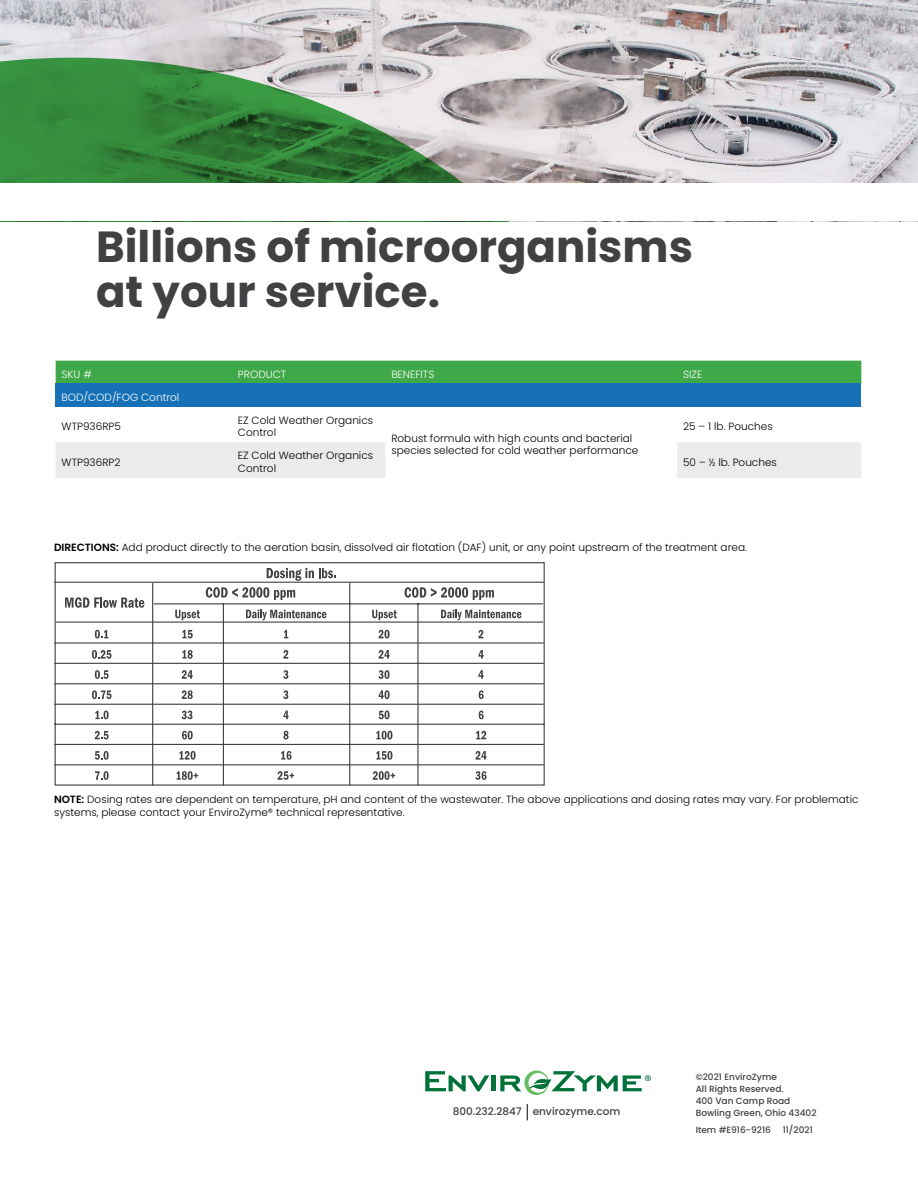
<style>
.page{position:relative;width:918px;height:1188px;background:#fff}
.page>*{position:absolute;margin:0;border:0;box-sizing:border-box;transform-origin:0 0}
.t1{font:700 43.5px/45px "Poppins";color:#414042}
.t2{font:300 10.5px/12.6px "Poppins";color:#000}
.t3{font:300 10.5px "Poppins";color:#fff}
.t4{font:500 10.5px "Poppins";color:#414042}
.t5{font:500 9px/12px "Poppins";color:#414042}
.s1{font-weight:600}
</style>
<div class="page">
<img style="left:0;top:0;width:918px;height:183px">
<svg style="left:0;top:58px;width:652px;height:125px;background:#79a17b"></svg>
<div style="left:56px;top:361px;width:805px;height:23px;background:#3fa949"></div>
<div style="left:56px;top:384px;width:805px;height:23px;background:#1771b7"></div>
<svg style="left:56px;top:442px;width:805px;height:36px"></svg>
<svg style="left:425px;top:1071px;width:64px;height:20px"></svg>
<hr style="left:491px;top:1075px;width:4px;height:16px;background:#007239">
<svg style="left:500px;top:1071px;width:151px;height:24px"></svg>
<svg style="left:527px;top:1104px;width:1px;height:16px"></svg>
<svg style="left:54px;top:562px;width:491px;height:224px"></svg>
<svg style="left:175px;top:610px;width:25px;height:10px"></svg>
<svg style="left:182px;top:630px;width:11px;height:8px"></svg>
<svg style="left:182px;top:650px;width:11px;height:9px"></svg>
<svg style="left:182px;top:670px;width:11px;height:9px"></svg>
<svg style="left:182px;top:690px;width:11px;height:9px"></svg>
<svg style="left:182px;top:711px;width:10px;height:8px"></svg>
<svg style="left:182px;top:731px;width:11px;height:8px"></svg>
<svg style="left:180px;top:751px;width:16px;height:9px"></svg>
<svg style="left:177px;top:771px;width:21px;height:9px"></svg>
<svg style="left:246px;top:610px;width:80px;height:10px"></svg>
<svg style="left:284px;top:630px;width:4px;height:8px"></svg>
<svg style="left:283px;top:650px;width:5px;height:9px"></svg>
<svg style="left:283px;top:670px;width:5px;height:9px"></svg>
<svg style="left:283px;top:690px;width:5px;height:9px"></svg>
<svg style="left:283px;top:711px;width:6px;height:8px"></svg>
<svg style="left:283px;top:731px;width:6px;height:8px"></svg>
<svg style="left:281px;top:751px;width:11px;height:9px"></svg>
<svg style="left:278px;top:771px;width:16px;height:9px"></svg>
<svg style="left:372px;top:610px;width:25px;height:10px"></svg>
<svg style="left:379px;top:630px;width:11px;height:8px"></svg>
<svg style="left:379px;top:650px;width:11px;height:9px"></svg>
<svg style="left:379px;top:670px;width:11px;height:9px"></svg>
<svg style="left:379px;top:690px;width:11px;height:9px"></svg>
<svg style="left:379px;top:711px;width:11px;height:8px"></svg>
<svg style="left:376px;top:731px;width:16px;height:8px"></svg>
<svg style="left:376px;top:751px;width:16px;height:9px"></svg>
<svg style="left:373px;top:771px;width:22px;height:9px"></svg>
<svg style="left:441px;top:610px;width:80px;height:10px"></svg>
<svg style="left:478px;top:630px;width:5px;height:8px"></svg>
<svg style="left:478px;top:650px;width:6px;height:9px"></svg>
<svg style="left:478px;top:670px;width:6px;height:9px"></svg>
<svg style="left:479px;top:690px;width:5px;height:9px"></svg>
<svg style="left:479px;top:711px;width:5px;height:8px"></svg>
<svg style="left:476px;top:731px;width:10px;height:8px"></svg>
<svg style="left:476px;top:751px;width:11px;height:9px"></svg>
<svg style="left:475px;top:771px;width:12px;height:9px"></svg>
<hr style="left:54px;top:582px;width:490px;height:1px;background:#414042">
<hr style="left:54px;top:764px;width:490px;height:1px;background:#414042">
<h1 class="t1" style="left:96px;top:225px;width:598px">Billions of microorganisms at your service.</h1>
<p class="t3" style="left:62px;top:368px;width:32px">SKU #</p>
<p class="t3" style="left:238px;top:368px;width:50px">PRODUCT</p>
<p class="t3" style="left:391px;top:368px;width:45px">BENEFITS</p>
<p class="t3" style="left:683px;top:368px;width:21px">SIZE</p>
<p class="t3" style="left:62px;top:391px;width:119px">BOD/COD/FOG Control</p>
<p class="t2" style="left:62px;top:420px;width:61px">WTP936RP5</p>
<p class="t2" style="left:238px;top:414px;width:137px">EZ Cold Weather Organics<br>Control</p>
<p class="t2" style="left:391px;top:432px;width:249px">Robust formula with high counts and bacterial species selected for cold weather performance</p>
<p class="t2" style="left:683px;top:420px;width:91px">25 – 1 lb. Pouches</p>
<p class="t2" style="left:62px;top:456px;width:60px">WTP936RP2</p>
<p class="t2" style="left:238px;top:449px;width:137px">EZ Cold Weather Organics<br>Control</p>
<p class="t2" style="left:683px;top:456px;width:95px">50 – ½ lb. Pouches</p>
<p class="t2" style="left:54px;top:542px;width:695px"><span class="s1">DIRECTIONS:</span> Add product directly to the aeration basin, dissolved air flotation (DAF) unit, or any point upstream of the treatment area.</p>
<p class="t2" style="left:54px;top:794px;width:806px"><span class="s1">NOTE:</span> Dosing rates are dependent on temperature, pH and content of the wastewater. The above applications and dosing rates may vary. For problematic systems, please contact your EnviroZyme® technical representative.</p>
<p class="t4" style="left:453px;top:1106px;width:169px">800.232.2847 envirozyme.com</p>
<p class="t5" style="left:696px;top:1071px;width:122px">©2021 EnviroZyme<br>All Rights Reserved.<br>400 Van Camp Road<br>Bowling Green, Ohio 43402</p>
<p class="t5" style="left:696px;top:1124px;width:77px">Item #E916-9216</p>
<p class="t5" style="left:783px;top:1124px;width:32px">11/2021</p>
</div>
